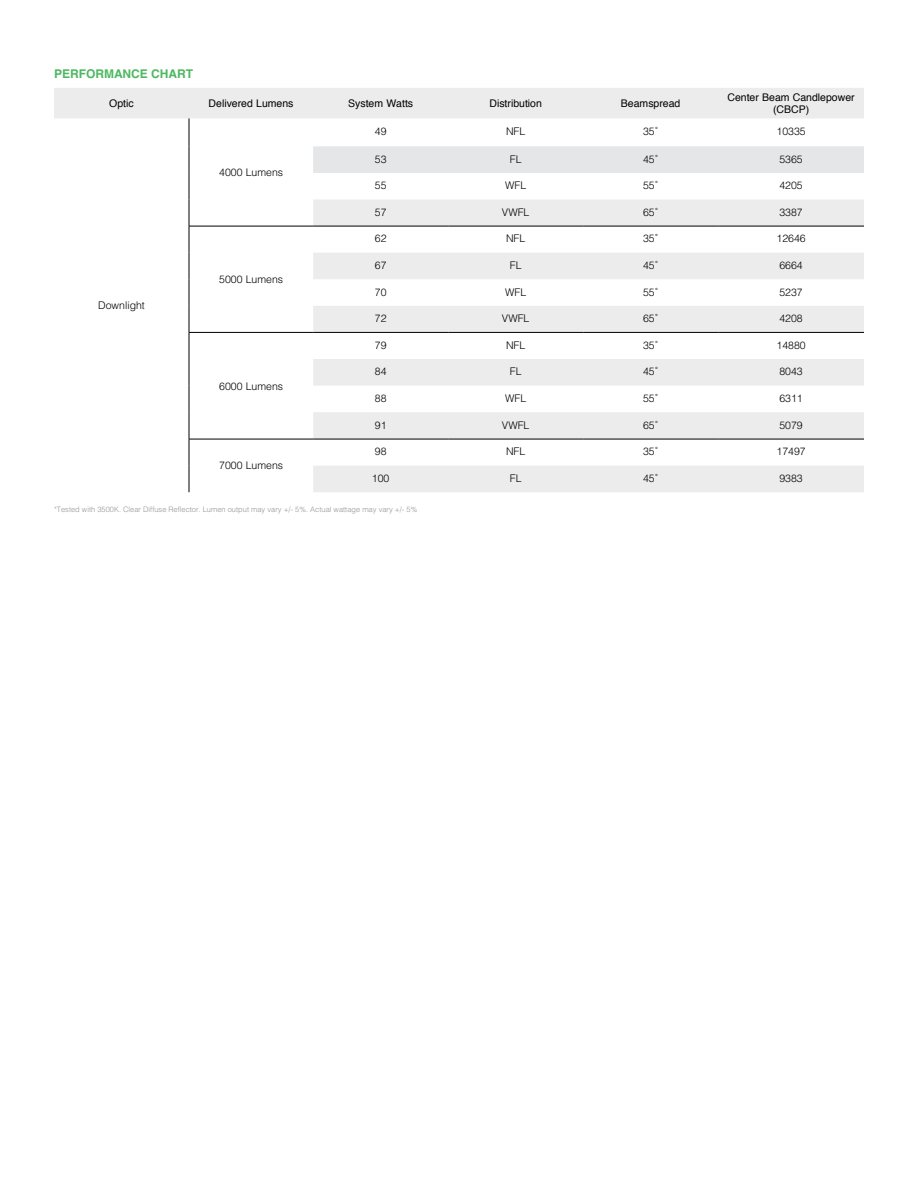
<style>
.page{position:relative;width:918px;height:1188px;background:#fff}
.page>*{position:absolute;margin:0;border:0;box-sizing:border-box;transform-origin:0 0}
.t1{font:700 12px "Helvetica";color:#4cb860}
.t2{font:300 10.5px "Helvetica";color:#000}
.t3{font:10.5px/12px "Helvetica";color:#000;text-align:center}
.t4{font:300 7.5px "Helvetica";color:#939598}
</style>
<div class="page">
<svg style="left:54px;top:88px;width:810px;height:404px"></svg>
<div style="left:313px;top:146px;width:551px;height:27px;background:#e5e6e7"></div>
<hr style="left:189px;top:226px;width:124px;height:1px;background:#000">
<hr style="left:313px;top:226px;width:135px;height:1px;background:#000">
<hr style="left:448px;top:226px;width:135px;height:1px;background:#000">
<hr style="left:583px;top:226px;width:135px;height:1px;background:#000">
<hr style="left:718px;top:226px;width:146px;height:1px;background:#000">
<hr style="left:189px;top:332px;width:124px;height:1px;background:#000">
<hr style="left:313px;top:332px;width:135px;height:1px;background:#000">
<hr style="left:448px;top:332px;width:135px;height:1px;background:#000">
<hr style="left:583px;top:332px;width:135px;height:1px;background:#000">
<hr style="left:718px;top:332px;width:146px;height:1px;background:#000">
<hr style="left:189px;top:439px;width:124px;height:1px;background:#000">
<hr style="left:313px;top:439px;width:135px;height:1px;background:#000">
<hr style="left:448px;top:439px;width:135px;height:1px;background:#000">
<hr style="left:583px;top:439px;width:135px;height:1px;background:#000">
<hr style="left:718px;top:439px;width:146px;height:1px;background:#000">
<svg style="left:189px;top:118px;width:1px;height:374px"></svg>
<p class="t1" style="left:54px;top:64px;width:141px">PERFORMANCE CHART</p>
<p class="t3" style="left:109px;top:97px;width:26px">Optic</p>
<p class="t3" style="left:209px;top:97px;width:86px">Delivered Lumens</p>
<p class="t3" style="left:348px;top:97px;width:67px">System Watts</p>
<p class="t3" style="left:489px;top:97px;width:54px">Distribution</p>
<p class="t3" style="left:621px;top:97px;width:61px">Beamspread</p>
<p class="t3" style="left:727px;top:91px;width:129px">Center Beam Candlepower (CBCP)</p>
<p class="t2" style="left:98px;top:296px;width:48px">Downlight</p>
<p class="t2" style="left:219px;top:163px;width:65px">4000 Lumens</p>
<p class="t2" style="left:219px;top:270px;width:65px">5000 Lumens</p>
<p class="t2" style="left:219px;top:377px;width:65px">6000 Lumens</p>
<p class="t2" style="left:375px;top:122px;width:13px">49</p>
<p class="t2" style="left:506px;top:122px;width:21px">NFL</p>
<p class="t2" style="left:643px;top:122px;width:17px">35˚</p>
<p class="t2" style="left:777px;top:122px;width:31px">10335</p>
<p class="t2" style="left:375px;top:150px;width:13px">53</p>
<p class="t2" style="left:510px;top:150px;width:13px">FL</p>
<p class="t2" style="left:643px;top:150px;width:17px">45˚</p>
<p class="t2" style="left:779px;top:150px;width:25px">5365</p>
<p class="t2" style="left:375px;top:177px;width:13px">55</p>
<p class="t2" style="left:505px;top:177px;width:23px">WFL</p>
<p class="t2" style="left:643px;top:177px;width:17px">55˚</p>
<p class="t2" style="left:779px;top:177px;width:25px">4205</p>
<p class="t2" style="left:375px;top:203px;width:13px">57</p>
<p class="t2" style="left:502px;top:203px;width:29px">VWFL</p>
<p class="t2" style="left:643px;top:203px;width:17px">65˚</p>
<p class="t2" style="left:779px;top:203px;width:25px">3387</p>
<p class="t2" style="left:375px;top:230px;width:13px">62</p>
<p class="t2" style="left:506px;top:230px;width:21px">NFL</p>
<p class="t2" style="left:643px;top:230px;width:17px">35˚</p>
<p class="t2" style="left:777px;top:230px;width:31px">12646</p>
<p class="t2" style="left:375px;top:256px;width:13px">67</p>
<p class="t2" style="left:510px;top:256px;width:13px">FL</p>
<p class="t2" style="left:643px;top:256px;width:17px">45˚</p>
<p class="t2" style="left:779px;top:256px;width:25px">6664</p>
<p class="t2" style="left:375px;top:283px;width:13px">70</p>
<p class="t2" style="left:505px;top:283px;width:23px">WFL</p>
<p class="t2" style="left:643px;top:283px;width:17px">55˚</p>
<p class="t2" style="left:779px;top:283px;width:25px">5237</p>
<p class="t2" style="left:375px;top:310px;width:13px">72</p>
<p class="t2" style="left:502px;top:310px;width:29px">VWFL</p>
<p class="t2" style="left:643px;top:310px;width:17px">65˚</p>
<p class="t2" style="left:779px;top:310px;width:25px">4208</p>
<p class="t2" style="left:375px;top:336px;width:13px">79</p>
<p class="t2" style="left:506px;top:336px;width:21px">NFL</p>
<p class="t2" style="left:643px;top:336px;width:17px">35˚</p>
<p class="t2" style="left:777px;top:336px;width:31px">14880</p>
<p class="t2" style="left:375px;top:363px;width:13px">84</p>
<p class="t2" style="left:510px;top:363px;width:13px">FL</p>
<p class="t2" style="left:643px;top:363px;width:17px">45˚</p>
<p class="t2" style="left:779px;top:363px;width:25px">8043</p>
<p class="t2" style="left:375px;top:389px;width:13px">88</p>
<p class="t2" style="left:505px;top:389px;width:23px">WFL</p>
<p class="t2" style="left:643px;top:389px;width:17px">55˚</p>
<p class="t2" style="left:779px;top:389px;width:25px">6311</p>
<p class="t2" style="left:375px;top:416px;width:13px">91</p>
<p class="t2" style="left:502px;top:416px;width:29px">VWFL</p>
<p class="t2" style="left:643px;top:416px;width:17px">65˚</p>
<p class="t2" style="left:779px;top:416px;width:25px">5079</p>
<p class="t2" style="left:375px;top:443px;width:13px">98</p>
<p class="t2" style="left:506px;top:443px;width:21px">NFL</p>
<p class="t2" style="left:643px;top:443px;width:17px">35˚</p>
<p class="t2" style="left:777px;top:443px;width:31px">17497</p>
<p class="t2" style="left:372px;top:469px;width:19px">100</p>
<p class="t2" style="left:510px;top:469px;width:13px">FL</p>
<p class="t2" style="left:643px;top:469px;width:17px">45˚</p>
<p class="t2" style="left:779px;top:469px;width:25px">9383</p>
<p class="t4" style="left:54px;top:503px;width:365px">*Tested with 3500K. Clear Diffuse Reflector. Lumen output may vary +/- 5%. Actual wattage may vary +/- 5%</p>
<p class="t2" style="left:219px;top:457px;width:65px">7000 Lumens</p>
</div>
